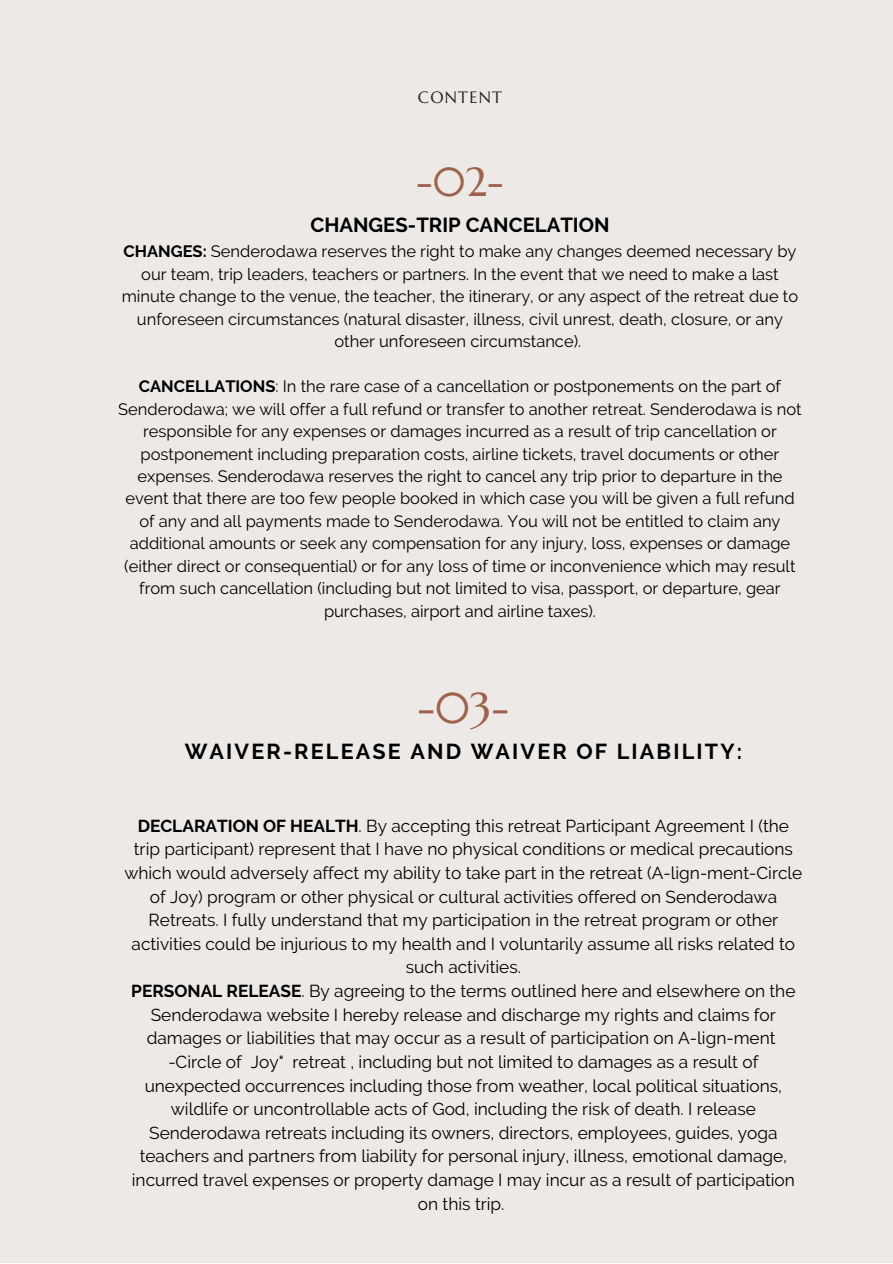
<style>
.page{position:relative;width:893px;height:1264px;background:#fff}
.page>*{position:absolute;margin:0;border:0;box-sizing:border-box;transform-origin:0 0}
.t1{font:43.2px "Marcellus";color:#9e624c}
.t2{font:40.5px "Marcellus";color:#9e624c}
.t3{font:700 21.6px "Raleway";letter-spacing:.1em;color:#000}
.t4{font:700 20.25px "Raleway";color:#000}
.t5{font:17.25px/23.5px "Raleway";color:#000;text-align:center}
.t6{font:16.5px/22.5px "Raleway";color:#000;text-align:center}
.t7{font:16.5px "Marcellus";letter-spacing:.075em;color:#262626}
.s1{font-weight:700}
</style>
<div class="page">
<div style="left:0;top:0;width:892px;height:1262px;background:#ede9e6"></div>
<p class="t7" style="left:418px;top:87px;width:85px">CONTENT</p>
<p class="t2" style="left:416px;top:157px;width:89px">-02-</p>
<p class="t4" style="left:310px;top:213px;width:300px">CHANGES-TRIP CANCELATION</p>
<p class="t6" style="left:122px;top:240px;width:678px"><span class="s1">CHANGES:</span> Senderodawa reserves the right to make any changes deemed necessary by our team, trip leaders, teachers or partners. In the event that we need to make a last minute change to the venue, the teacher, the itinerary, or any aspect of the retreat due to unforeseen circumstances (natural disaster, illness, civil unrest, death, closure, or any other unforeseen circumstance).</p>
<p class="t6" style="left:118px;top:375px;width:684px"><span class="s1">CANCELLATIONS</span>: In the rare case of a cancellation or postponements on the part of Senderodawa; we will offer a full refund or transfer to another retreat. Senderodawa is not responsible for any expenses or damages incurred as a result of trip cancellation or postponement including preparation costs, airline tickets, travel documents or other expenses. Senderodawa reserves the right to cancel any trip prior to departure in the event that there are too few people booked in which case you will be given a full refund of any and all payments made to Senderodawa. You will not be entitled to claim any additional amounts or seek any compensation for any injury, loss, expenses or damage (either direct or consequential) or for any loss of time or inconvenience which may result from such cancellation (including but not limited to visa, passport, or departure, gear purchases, airport and airline taxes).</p>
<p class="t1" style="left:417px;top:680px;width:93px">-03-</p>
<p class="t3" style="left:185px;top:739px;width:558px">WAIVER-RELEASE AND WAIVER OF LIABILITY:</p>
<p class="t5" style="left:124px;top:814px;width:679px"><span class="s1">DECLARATION OF HEALTH</span>. By accepting this retreat Participant Agreement I (the trip participant) represent that I have no physical conditions or medical precautions which would adversely affect my ability to take part in the retreat (A-lign-ment-Circle of Joy) program or other physical or cultural activities offered on Senderodawa Retreats. I fully understand that my participation in the retreat program or other activities could be injurious to my health and I voluntarily assume all risks related to such activities.</p>
<p class="t5" style="left:131px;top:979px;width:665px"><span class="s1">PERSONAL RELEASE</span>. By agreeing to the terms outlined here and elsewhere on the<br>Senderodawa website I hereby release and discharge my rights and claims for damages or liabilities that may occur as a result of participation on A-lign-ment</p>
<p class="t5" style="left:132px;top:1050px;width:664px">-Circle of Joy" retreat , including but not limited to damages as a result of unexpected occurrences including those from weather, local political situations, wildlife or uncontrollable acts of God, including the risk of death. I release Senderodawa retreats including its owners, directors, employees, guides, yoga teachers and partners from liability for personal injury, illness, emotional damage, incurred travel expenses or property damage I may incur as a result of participation on this trip.</p>
</div>
